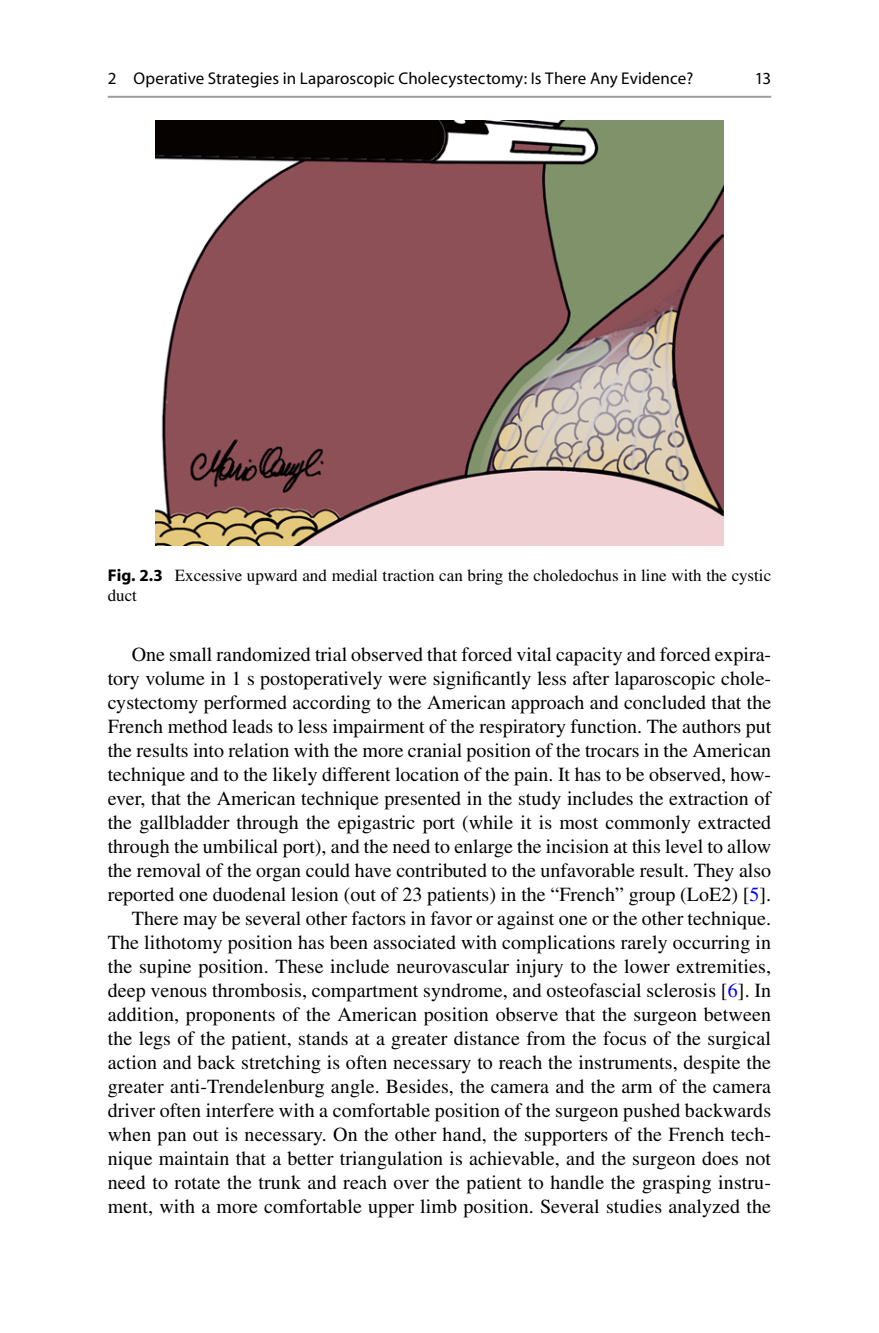
<style>
.page{position:relative;width:879px;height:1333px;background:#fff}
.page>*{position:absolute;margin:0;border:0;box-sizing:border-box;transform-origin:0 0}
.t1{font:20px/24px "Times";letter-spacing:.005em;color:#000;text-align:right}
.t2{font:17px/20px "Times";color:#000}
.t3{font:17px "Myriad";letter-spacing:.005em;color:#000}
.s1{font-family:"Myriad";font-weight:700}
.s2{color:#0000fa}
</style>
<div class="page">
<img style="left:156px;top:121px;width:567px;height:424px">
<hr style="left:108px;top:96px;width:663px;height:2px;background:#9c9c9c">
<p class="t3" style="left:108px;top:72px;width:587px">2 Operative Strategies in Laparoscopic Cholecystectomy: Is There Any Evidence?</p>
<p class="t3" style="left:755px;top:72px;width:18px">13</p>
<p class="t2" style="left:108px;top:567px;width:665px"><span class="s1">Fig. 2.3</span> Excessive upward and medial traction can bring the choledochus in line with the cystic duct</p>
<p class="t1" style="left:108px;top:644px;width:665px">One small randomized trial observed that forced vital capacity and forced expira&shy;tory volume in 1 s postoperatively were significantly less after laparoscopic chole&shy;cystectomy performed according to the American approach and concluded that the French method leads to less impairment of the respiratory function. The authors put the results into relation with the more cranial position of the trocars in the American technique and to the likely different location of the pain. It has to be observed, how&shy;ever, that the American technique presented in the study includes the extraction of the gallbladder through the epigastric port (while it is most commonly extracted through the umbilical port), and the need to enlarge the incision at this level to allow the removal of the organ could have contributed to the unfavorable result. They also reported one duodenal lesion (out of 23 patients) in the “French” group (LoE2) [ <span class="s2">5</span> ].<br>There may be several other factors in favor or against one or the other technique.<br>The lithotomy position has been associated with complications rarely occurring in the supine position. These include neurovascular injury to the lower extremities, deep venous thrombosis, compartment syndrome, and osteofascial sclerosis [ <span class="s2">6</span> ]. In addition, proponents of the American position observe that the surgeon between the legs of the patient, stands at a greater distance from the focus of the surgical action and back stretching is often necessary to reach the instruments, despite the greater anti-Trendelenburg angle. Besides, the camera and the arm of the camera driver often interfere with a comfortable position of the surgeon pushed backwards when pan out is necessary. On the other hand, the supporters of the French tech&shy;nique maintain that a better triangulation is achievable, and the surgeon does not need to rotate the trunk and reach over the patient to handle the grasping instru&shy;ment, with a more comfortable upper limb position. Several studies analyzed the</p>
</div>
